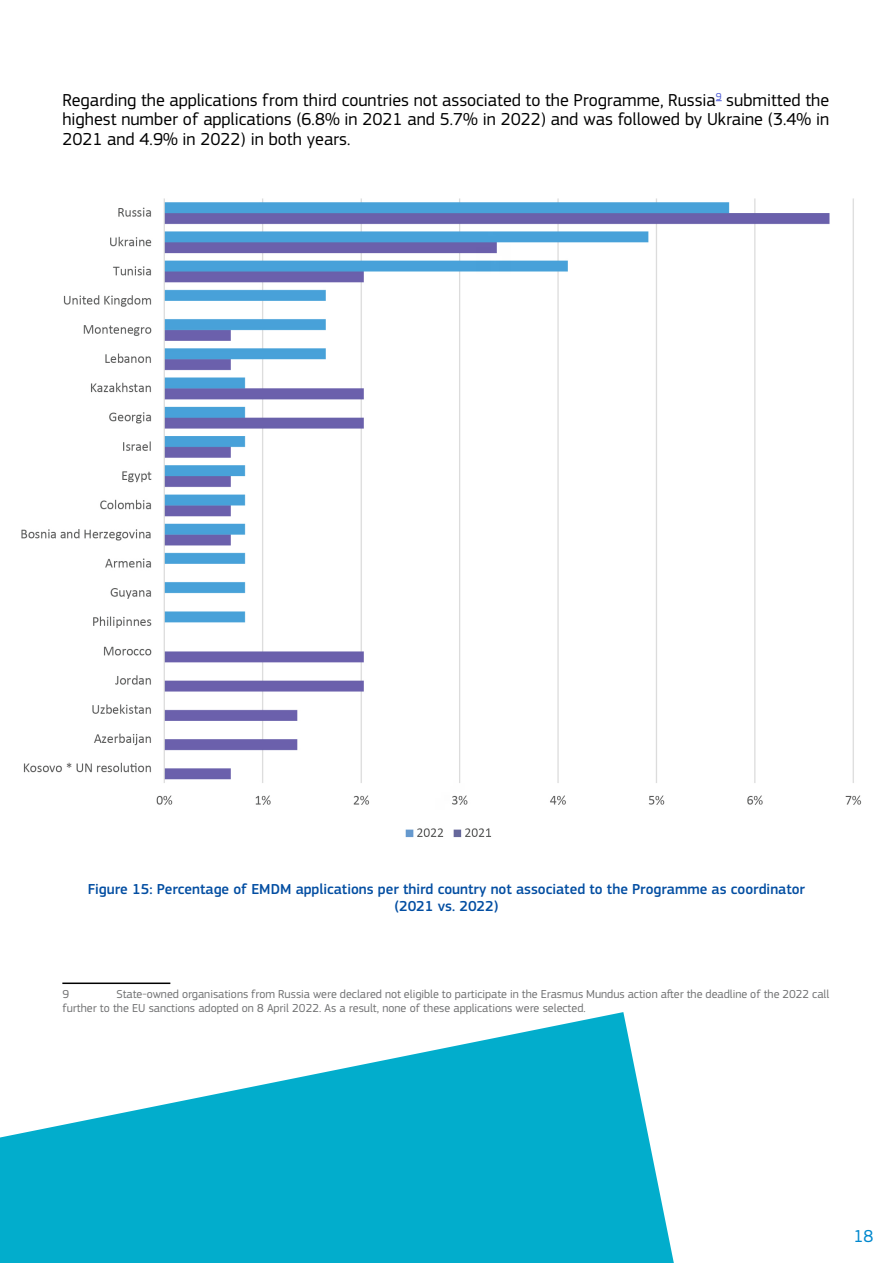
<style>
.page{position:relative;width:893px;height:1263px;background:#fff}
.page>*{position:absolute;margin:0;border:0;box-sizing:border-box;transform-origin:0 0}
.t1{font:18px/19.5px "EC Square Sans Pro";color:#000;text-align:justify}
.t2{font:18px "EC Square Sans Pro";color:#0088ce}
.t3{font:500 15px/16.5px "EC Square Sans Pro";color:#034ea2;text-align:center}
.t4{font:12px/14.4px "EC Square Sans Pro";color:#707172}
</style>
<div class="page">
<svg style="left:0;top:1012px;width:674px;height:251px;fill:#02adcc"></svg>
<hr style="left:62px;top:982px;width:108px;height:2px;background:#000">
<img style="left:21px;top:198px;width:841px;height:640px">
<p class="t1" style="left:62px;top:90px;width:768px">Regarding the applications from third countries not associated to the Programme, Russia<sup>9</sup> submitted the highest number of applications (6.8% in 2021 and 5.7% in 2022) and was followed by Ukraine (3.4% in 2021 and 4.9% in 2022) in both years.</p>
<p class="t3" style="left:88px;top:881px;width:719px">Figure 15: Percentage of EMDM applications per third country not associated to the Programme as coordinator (2021 vs. 2022)</p>
<p class="t4" style="left:62px;top:986px;width:768px;text-indent:54px">State-owned organisations from Russia were declared not eligible to participate in the Erasmus Mundus action after the deadline of the 2022 call further to the EU sanctions adopted on 8 April 2022. As a result, none of these applications were selected.</p>
<p class="t4" style="left:62px;top:986px;width:8px">9</p>
<h1 class="t2" style="left:854px;top:1226px;width:22px">18</h1>
</div>
